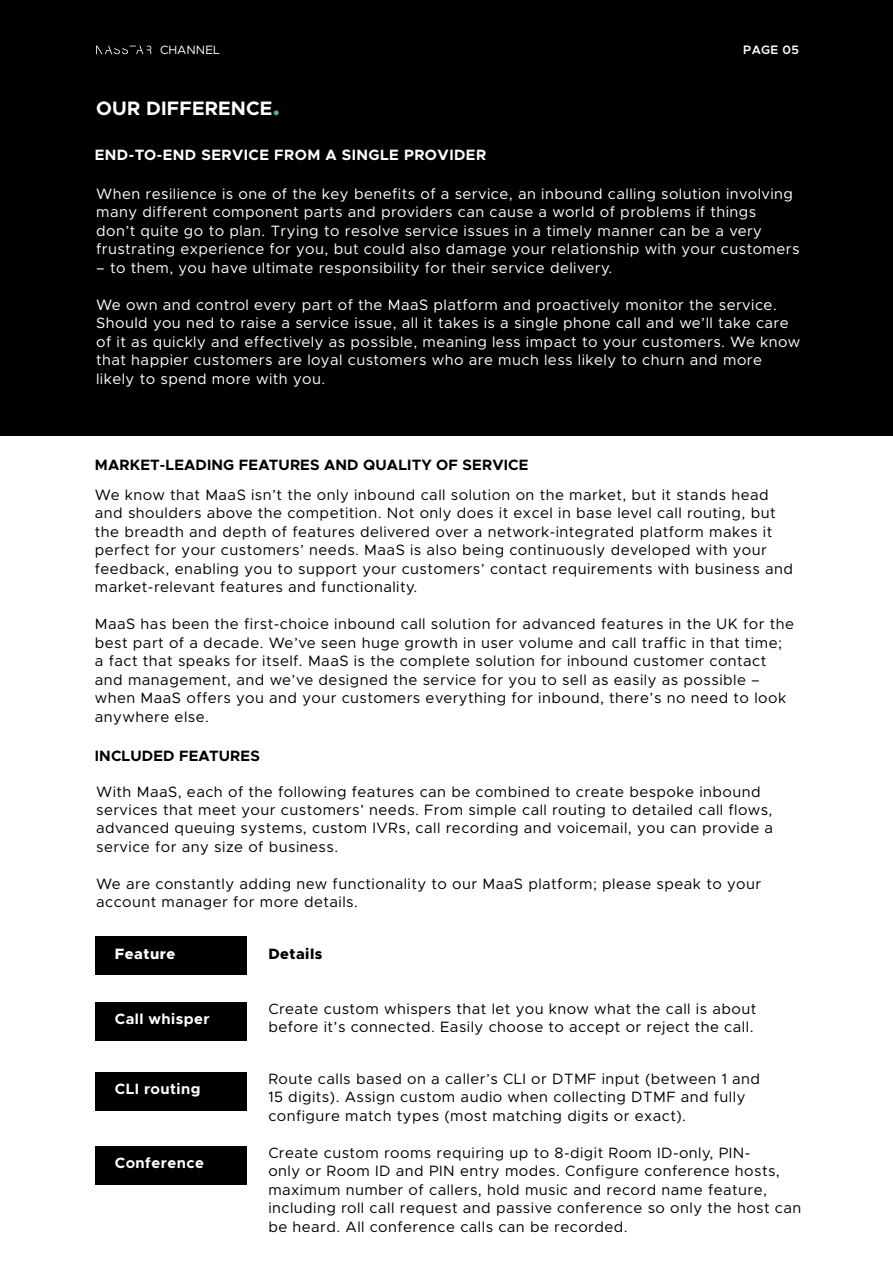
<style>
.page{position:relative;width:893px;height:1263px;background:#fff}
.page>*{position:absolute;margin:0;border:0;box-sizing:border-box;transform-origin:0 0}
.t1{font:700 19.5px "Metropolis";letter-spacing:.01em;color:#fff}
.t2{font:15px/18.5px "Metropolis";letter-spacing:.03em;color:#000}
.t3{font:15px/18.5px "Metropolis";letter-spacing:.03em;color:#fff}
.t4{font:700 15px "Metropolis";letter-spacing:.03em;color:#fff}
.t5{font:700 15px "Metropolis";letter-spacing:.01em;color:#000}
.t6{font:800 15px "Metropolis";letter-spacing:.03em;color:#fff}
.t7{font:800 15px "Metropolis";letter-spacing:.03em;color:#000}
.t8{font:600 12.3px "Metropolis";letter-spacing:.03em;color:#fff}
.t9{font:12.15px "Metropolis";color:#fff}
.s1{font-size:27px;color:#4eb38d}
</style>
<div class="page">
<div style="left:0;top:0;width:893px;height:436px;background:#000"></div>
<svg style="left:96px;top:46px;width:55px;height:8px"></svg>
<div style="left:95px;top:1002px;width:152px;height:38px;background:#000"></div>
<div style="left:95px;top:936px;width:152px;height:39px;background:#000"></div>
<div style="left:95px;top:1072px;width:152px;height:38px;background:#000"></div>
<div style="left:95px;top:1146px;width:152px;height:38px;background:#000"></div>
<p class="t9" style="left:160px;top:42px;width:61px">CHANNEL</p>
<p class="t8" style="left:743px;top:42px;width:57px">PAGE 05</p>
<h1 class="t1" style="left:96px;top:96px;width:186px">OUR DIFFERENCE<span class="s1">.</span></h1>
<p class="t4" style="left:95px;top:145px;width:393px">END-TO-END SERVICE FROM A SINGLE PROVIDER</p>
<p class="t3" style="left:96px;top:185px;width:705px">When resilience is one of the key benefits of a service, an inbound calling solution involving many different component parts and providers can cause a world of problems if things<br>don’t quite go to plan. Trying to resolve service issues in a timely manner can be a very frustrating experience for you, but could also damage your relationship with your customers</p>
<p class="t3" style="left:96px;top:258px;width:518px">– to them, you have ultimate responsibility for their service delivery.</p>
<p class="t3" style="left:96px;top:295px;width:706px">We own and control every part of the MaaS platform and proactively monitor the service.<br>Should you ned to raise a service issue, all it takes is a single phone call and we’ll take care of it as quickly and effectively as possible, meaning less impact to your customers. We know that happier customers are loyal customers who are much less likely to churn and more likely to spend more with you.</p>
<p class="t5" style="left:95px;top:455px;width:435px">MARKET-LEADING FEATURES AND QUALITY OF SERVICE</p>
<p class="t2" style="left:95px;top:485px;width:700px">We know that MaaS isn’t the only inbound call solution on the market, but it stands head and shoulders above the competition. Not only does it excel in base level call routing, but the breadth and depth of features delivered over a network-integrated platform makes it perfect for your customers’ needs. MaaS is also being continuously developed with your feedback, enabling you to support your customers’ contact requirements with business and market-relevant features and functionality.</p>
<p class="t2" style="left:95px;top:615px;width:701px">MaaS has been the first-choice inbound call solution for advanced features in the UK for the best part of a decade. We’ve seen huge growth in user volume and call traffic in that time; a fact that speaks for itself. MaaS is the complete solution for inbound customer contact and management, and we’ve designed the service for you to sell as easily as possible – when MaaS offers you and your customers everything for inbound, there’s no need to look anywhere else.</p>
<p class="t5" style="left:95px;top:746px;width:167px">INCLUDED FEATURES</p>
<p class="t2" style="left:96px;top:782px;width:678px">With MaaS, each of the following features can be combined to create bespoke inbound services that meet your customers’ needs. From simple call routing to detailed call flows, advanced queuing systems, custom IVRs, call recording and voicemail, you can provide a service for any size of business.</p>
<p class="t2" style="left:96px;top:874px;width:666px">We are constantly adding new functionality to our MaaS platform; please speak to your account manager for more details.</p>
<p class="t6" style="left:115px;top:944px;width:62px">Feature</p>
<p class="t7" style="left:268px;top:944px;width:56px">Details</p>
<p class="t4" style="left:115px;top:1010px;width:96px">Call whisper</p>
<p class="t4" style="left:115px;top:1080px;width:87px">CLI routing</p>
<p class="t4" style="left:115px;top:1154px;width:91px">Conference</p>
<p class="t2" style="left:268px;top:999px;width:489px">Create custom whispers that let you know what the call is about before it’s connected. Easily choose to accept or reject the call.</p>
<p class="t2" style="left:268px;top:1069px;width:493px">Route calls based on a caller’s CLI or DTMF input (between 1 and<br>15 digits). Assign custom audio when collecting DTMF and fully configure match types (most matching digits or exact).</p>
<p class="t2" style="left:268px;top:1143px;width:535px">Create custom rooms requiring up to 8-digit Room ID-only, PIN-<br>only or Room ID and PIN entry modes. Configure conference hosts, maximum number of callers, hold music and record name feature, including roll call request and passive conference so only the host can be heard. All conference calls can be recorded.</p>
</div>
